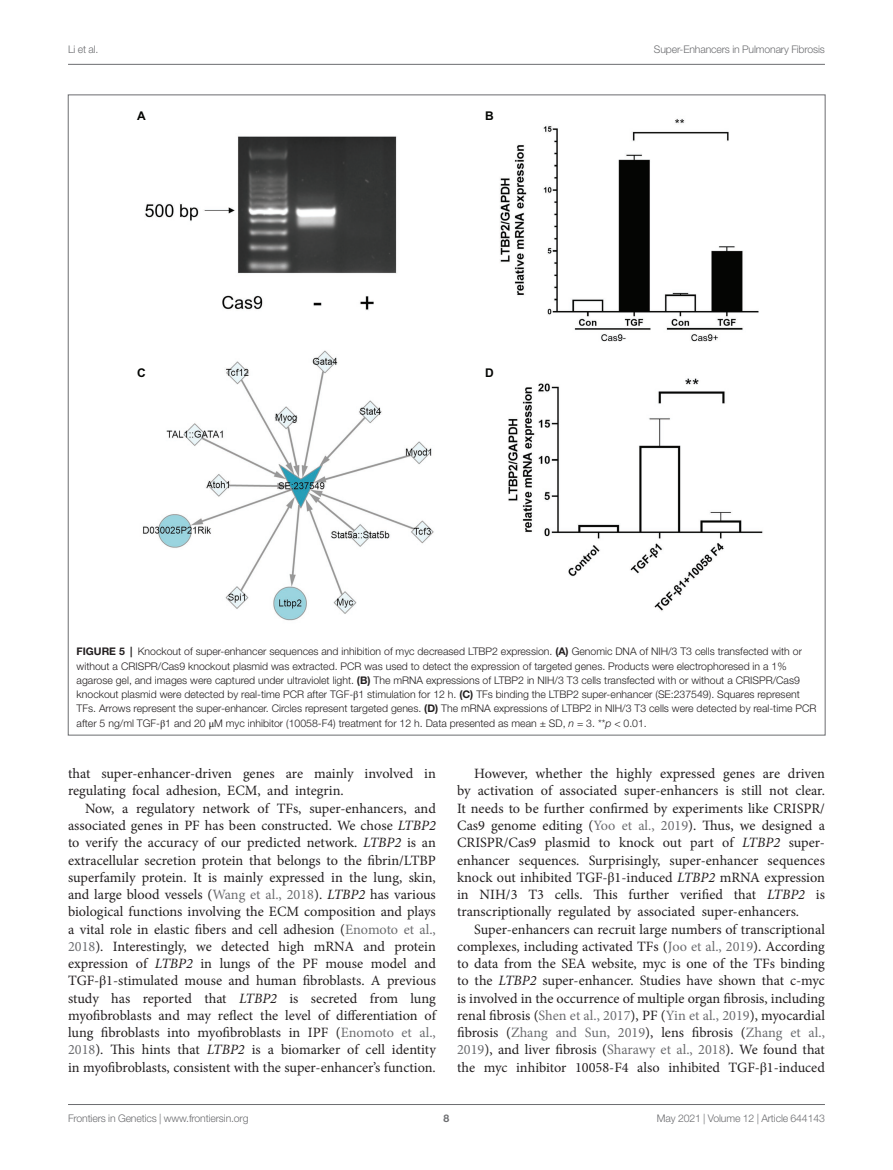
<style>
.page{position:relative;width:893px;height:1170px;background:#fff}
.page>*{position:absolute;margin:0;border:0;box-sizing:border-box;transform-origin:0 0}
.TEXT{font:14.25px/17.2px "Minion Pro";color:#231f20;text-align:justify}
.t1{font:700 12px "Arial";color:#040503}
.FIG_LEG{font:300 10.5px/14.2px "Helvetica Neue LT Std";color:#231f20}
.t2{font:300 10.5px "Helvetica Neue LT Std";letter-spacing:-.015em;color:#6c6d70}
.t3{font:700 10.5px "Helvetica Neue LT Std";color:#6c6d70}
.s1{font-weight:700}
.s2{font-family:"STIX General";font-weight:400}
.s3{font-style:italic}
.s4{color:#6c6d70}
.s5{font-family:"STIX General"}
</style>
<div class="page">
<hr style="left:68px;top:64px;width:757px;height:1px;background:#6c6d70">
<hr style="left:68px;top:1104px;width:757px;height:1px;background:#6c6d70">
<img style="left:142px;top:118px;width:621px;height:503px">
<p class="t2" style="left:68px;top:42px;width:32px">Li et al.</p>
<p class="t2" style="left:654px;top:42px;width:173px">Super-Enhancers in Pulmonary Fibrosis</p>
<p class="t1" style="left:137px;top:108px;width:10px">A</p>
<p class="t1" style="left:485px;top:108px;width:10px">B</p>
<p class="t1" style="left:137px;top:364px;width:10px">C</p>
<p class="t1" style="left:485px;top:364px;width:10px">D</p>
<p class="FIG_LEG" style="left:77px;top:644px;width:741px"><span class="s1">FIGURE 5 |</span> Knockout of super-enhancer sequences and inhibition of myc decreased LTBP2 expression. <span class="s1">(A)</span> Genomic DNA of NIH/3 T3 cells transfected with or without a CRISPR/Cas9 knockout plasmid was extracted. PCR was used to detect the expression of targeted genes. Products were electrophoresed in a 1% agarose gel, and images were captured under ultraviolet light. <span class="s1">(B)</span> The mRNA expressions of LTBP2 in NIH/3 T3 cells transfected with or without a CRISPR/Cas9 knockout plasmid were detected by real-time PCR after TGF-<span class="s2">β</span>1 stimulation for 12 h. <span class="s1">(C)</span> TFs binding the LTBP2 super-enhancer (SE:237549). Squares represent TFs. Arrows represent the super-enhancer. Circles represent targeted genes. <span class="s1">(D)</span> The mRNA expressions of LTBP2 in NIH/3 T3 cells were detected by real-time PCR after 5 ng/ml TGF-<span class="s2">β</span>1 and 20 <span class="s2">μ</span>M myc inhibitor (10058-F4) treatment for 12 h. Data presented as mean ± SD, <span class="s3">n</span> = 3. **<span class="s3">p</span> &lt; 0.01.</p>
<p class="TEXT" style="left:68px;top:765px;width:369px">that super-enhancer-driven genes are mainly involved in regulating focal adhesion, ECM, and integrin.</p>
<p class="TEXT" style="left:68px;top:799px;width:369px;text-indent:17px">Now, a regulatory network of TFs, super-enhancers, and associated genes in PF has been constructed. We chose <span class="s3">LTBP2 </span>to verify the accuracy of our predicted network. <span class="s3">LTBP2</span> is an extracellular secretion protein that belongs to the fibrin/LTBP superfamily protein. It is mainly expressed in the lung, skin, and large blood vessels (<span class="s4">Wang et al., 2018</span>). <span class="s3">LTBP2</span> has various biological functions involving the ECM composition and plays a vital role in elastic fibers and cell adhesion (<span class="s4">Enomoto et al., 2018</span>). Interestingly, we detected high mRNA and protein expression of <span class="s3">LTBP2</span> in lungs of the PF mouse model and TGF-<span class="s5">β</span>1-stimulated mouse and human fibroblasts. A previous study has reported that <span class="s3">LTBP2</span> is secreted from lung myofibroblasts and may reflect the level of differentiation of lung fibroblasts into myofibroblasts in IPF (<span class="s4">Enomoto et al., 2018</span>). This hints that <span class="s3">LTBP2</span> is a biomarker of cell identity in myofibroblasts, consistent with the super-enhancer’s function.</p>
<p class="TEXT" style="left:457px;top:765px;width:369px;text-indent:17px">However, whether the highly expressed genes are driven by activation of associated super-enhancers is still not clear.<br>It needs to be further confirmed by experiments like CRISPR/ Cas9 genome editing (<span class="s4">Yoo et al., 2019</span>). Thus, we designed a CRISPR/Cas9 plasmid to knock out part of <span class="s3">LTBP2</span> super&shy;enhancer sequences. Surprisingly, super-enhancer sequences knock out inhibited TGF-<span class="s5">β</span>1-induced <span class="s3">LTBP2</span> mRNA expression in NIH/3 T3 cells. This further verified that <span class="s3">LTBP2</span> is transcriptionally regulated by associated super-enhancers.</p>
<p class="TEXT" style="left:457px;top:920px;width:369px;text-indent:17px">Super-enhancers can recruit large numbers of transcriptional complexes, including activated TFs (<span class="s4">Joo et al., 2019</span>). According to data from the SEA website, myc is one of the TFs binding to the <span class="s3">LTBP2</span> super-enhancer. Studies have shown that c-myc is involved in the occurrence of multiple organ fibrosis, including renal fibrosis (<span class="s4">Shen et al., 2017</span>), PF (<span class="s4">Yin et al., 2019</span>), myocardial fibrosis (<span class="s4">Zhang and Sun, 2019</span>), lens fibrosis (<span class="s4">Zhang et al., 2019</span>), and liver fibrosis (<span class="s4">Sharawy et al., 2018</span>). We found that the myc inhibitor 10058-F4 also inhibited TGF-<span class="s5">β</span>1-induced</p>
<p class="t2" style="left:68px;top:1111px;width:182px">Frontiers in Genetics | www.frontiersin.org</p>
<p class="t3" style="left:444px;top:1111px;width:7px">8</p>
<p class="t2" style="left:657px;top:1111px;width:169px">May 2021 | Volume 12 | Article 644143</p>
</div>
